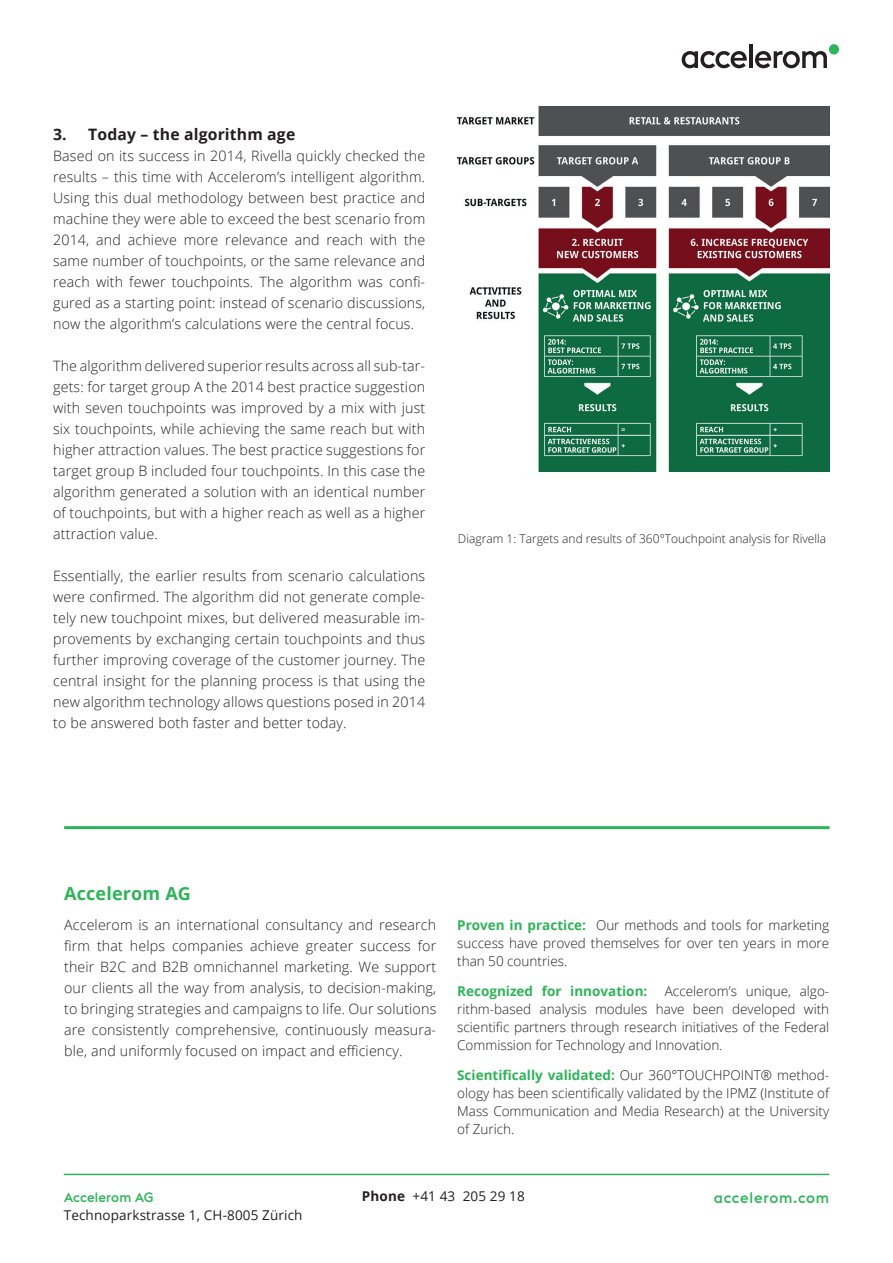
<style>
.page{position:relative;width:893px;height:1263px;background:#fff}
.page>*{position:absolute;margin:0;border:0;box-sizing:border-box;transform-origin:0 0}
.t1{font:700 18px "Open Sans";letter-spacing:.01em;color:#2eb458}
.t2{font:700 15.75px "Open Sans";letter-spacing:.01em;color:#231f20}
.t3{font:500 15px "Euclid Flex";letter-spacing:.05em;color:#2eb458}
.t4{font:300 14.25px/21px "Open Sans";letter-spacing:.01em;color:#231f20;text-align:justify}
.t5{font:300 13.5px/18px "Open Sans";color:#231f20;text-align:justify}
.t6{font:13.5px "Open Sans";letter-spacing:.01em;color:#231f20}
.t7{font:700 13.5px "Open Sans";color:#2eb458}
.t8{font:500 13.5px "Euclid Flex";letter-spacing:-.005em;color:#2eb458}
.t9{font:300 12px "Open Sans";color:#231f20}
.s1{font-weight:700;color:#2eb458}
.s2{font-weight:700}
</style>
<div class="page">
<svg style="left:681px;top:51px;width:66px;height:18px"></svg>
<hr style="left:749px;top:44px;width:4px;height:24px;background:#231f20">
<svg style="left:755px;top:51px;width:72px;height:17px"></svg>
<div style="left:829px;top:44px;width:10px;height:11px;background:#2eb458;border-radius:50%"></div>
<hr style="left:64px;top:1174px;width:765px;height:1px;background:#2eb458">
<img style="left:457px;top:106px;width:372px;height:366px">
<hr style="left:64px;top:826px;width:766px;height:3px;background:#2eb458">
<p class="t2" style="left:53px;top:123px;width:244px">3. Today – the algorithm age</p>
<p class="t4" style="left:53px;top:145px;width:374px">Based on its success in 2014, Rivella quickly checked the results – this time with Accelerom’s intelligent algorithm.<br>Using this dual methodology between best practice and machine they were able to exceed the best scenario from 2014, and achieve more relevance and reach with the same number of touchpoints, or the same relevance and reach with fewer touchpoints. The algorithm was confi&shy;gured as a starting point: instead of scenario discussions, now the algorithm’s calculations were the central focus.</p>
<p class="t4" style="left:53px;top:355px;width:374px">The algorithm delivered superior results across all sub-tar&shy;gets: for target group A the 2014 best practice suggestion with seven touchpoints was improved by a mix with just six touchpoints, while achieving the same reach but with higher attraction values. The best practice suggestions for target group B included four touchpoints. In this case the algorithm generated a solution with an identical number of touchpoints, but with a higher reach as well as a higher attraction value.</p>
<p class="t4" style="left:53px;top:565px;width:374px">Essentially, the earlier results from scenario calculations were confirmed. The algorithm did not generate comple&shy;tely new touchpoint mixes, but delivered measurable im&shy;provements by exchanging certain touchpoints and thus further improving coverage of the customer journey. The central insight for the planning process is that using the new algorithm technology allows questions posed in 2014 to be answered both faster and better today.</p>
<p class="t9" style="left:458px;top:530px;width:370px">Diagram 1: Targets and results of 360°Touchpoint analysis for Rivella</p>
<p class="t1" style="left:64px;top:881px;width:128px">Accelerom AG</p>
<p class="t4" style="left:64px;top:914px;width:374px">Accelerom is an international consultancy and research firm that helps companies achieve greater success for their B2C and B2B omnichannel marketing. We support our clients all the way from analysis, to decision-making, to bringing strategies and campaigns to life. Our solutions are consistently comprehensive, continuously measura&shy;ble, and uniformly focused on impact and efficiency.</p>
<p class="t5" style="left:457px;top:915px;width:374px"><span class="s1">Proven in practice:</span> Our methods and tools for marketing success have proved themselves for over ten years in more than 50 countries.</p>
<p class="t7" style="left:457px;top:981px;width:192px">Recognized for innovation:</p>
<p class="t5" style="left:457px;top:981px;width:374px;text-indent:208px">Accelerom’s unique, algo&shy;rithm-based analysis modules have been developed with scientific partners through research initiatives of the Federal Commission for Technology and Innovation.</p>
<p class="t5" style="left:457px;top:1065px;width:374px"><span class="s1">Scientifically validated:</span> Our 360°TOUCHPOINT® method&shy;ology has been scientifically validated by the IPMZ (Institute of Mass Communication and Media Research) at the University of Zurich.</p>
<p class="t8" style="left:64px;top:1189px;width:91px">Accelerom AG</p>
<p class="t6" style="left:64px;top:1205px;width:240px">Technoparkstrasse 1, CH-8005 Zürich</p>
<p class="t6" style="left:362px;top:1187px;width:164px"><span class="s2">Phone</span> +41 43 205 29 18</p>
<p class="t3" style="left:714px;top:1189px;width:117px">accelerom.com</p>
</div>
